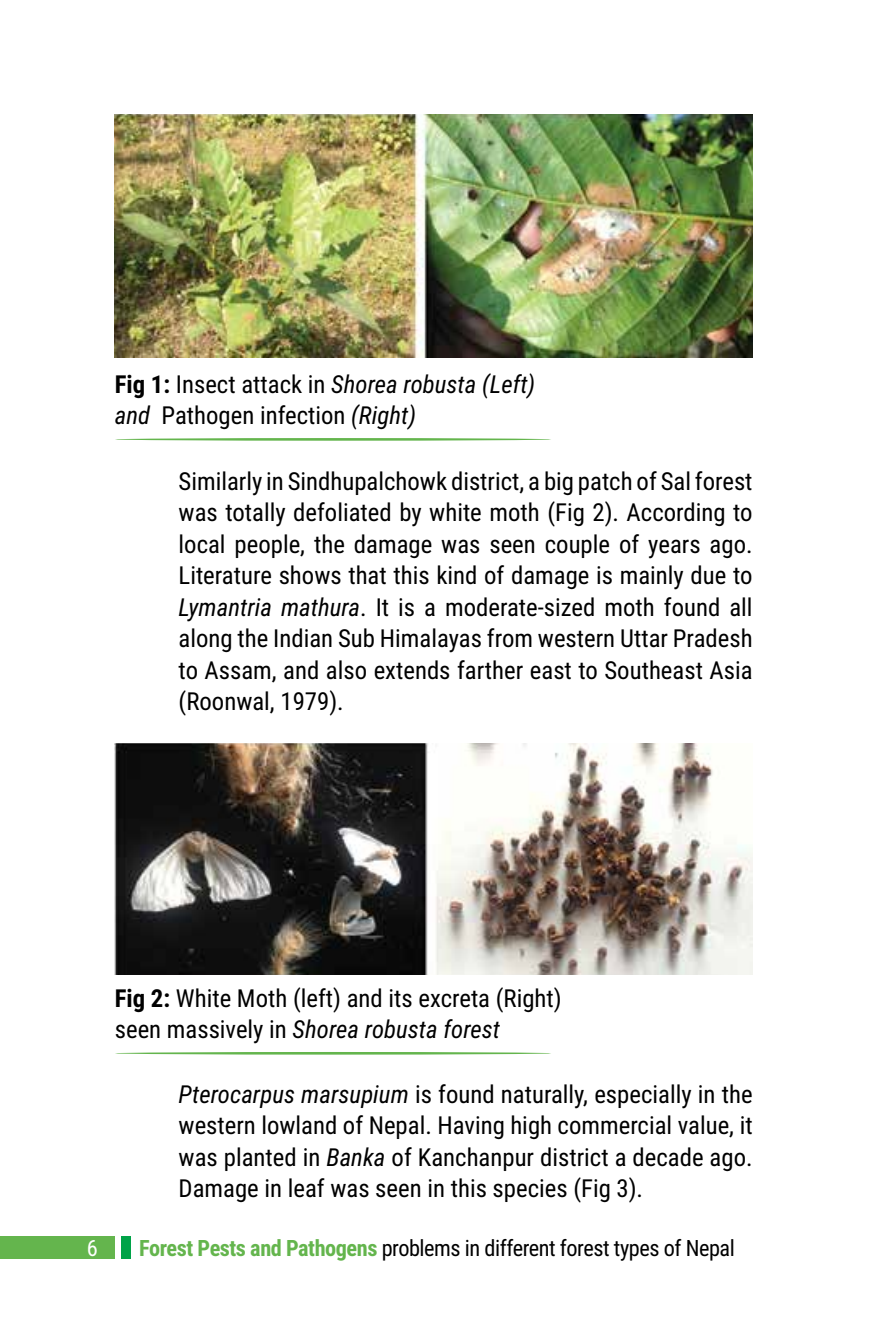
<style>
.page{position:relative;width:893px;height:1340px;background:#fff}
.page>*{position:absolute;margin:0;border:0;box-sizing:border-box;transform-origin:0 0}
.t1{font:24.75px/31.5px "Roboto Condensed";color:#000;text-align:justify}
.t2{font:22.5px "Roboto Condensed";letter-spacing:-.02em;color:#000}
.t3{font:22.5px "Roboto Condensed";color:#fff}
.s1{font-weight:700}
.s2{font-style:italic}
.s3{font-weight:700;color:#64b54d}
</style>
<div class="page">
<div style="left:122px;top:1236px;width:9px;height:22px;background:#00a348"></div>
<div style="left:0;top:1236px;width:115px;height:22px;background:#64b54d"></div>
<img style="left:115px;top:115px;width:638px;height:242px">
<hr style="left:115px;top:438px;width:436px;height:3px;background:#64b54d;border-radius:50%">
<hr style="left:115px;top:1051px;width:436px;height:3px;background:#64b54d;border-radius:50%">
<img style="left:115px;top:743px;width:638px;height:231px">
<p class="t1" style="left:115px;top:367px;width:422px"><span class="s1">Fig 1:</span> Insect attack in <span class="s2">Shorea robusta (Left) and</span> Pathogen infection <span class="s2">(Right)</span></p>
<p class="t1" style="left:179px;top:464px;width:576px">Similarly in Sindhupalchowk district, a big patch of Sal forest was totally defoliated by white moth (Fig 2). According to local people, the damage was seen couple of years ago.<br>Literature shows that this kind of damage is mainly due to <span class="s2">Lymantria mathura</span>. It is a moderate-sized moth found all along the Indian Sub Himalayas from western Uttar Pradesh to Assam, and also extends farther east to Southeast Asia (Roonwal, 1979).</p>
<p class="t1" style="left:115px;top:981px;width:448px"><span class="s1">Fig 2:</span> White Moth (left) and its excreta (Right) seen massively in <span class="s2">Shorea robusta forest</span></p>
<p class="t1" style="left:179px;top:1077px;width:576px"><span class="s2">Pterocarpus marsupium</span> is found naturally, especially in the western lowland of Nepal. Having high commercial value, it was planted in <span class="s2">Banka</span> of Kanchanpur district a decade ago.<br>Damage in leaf was seen in this species (Fig 3).</p>
<p class="t3" style="left:87px;top:1232px;width:13px">6</p>
<p class="t2" style="left:139px;top:1232px;width:597px"><span class="s3">Forest Pests and Pathogens</span> problems in different forest types of Nepal</p>
</div>
